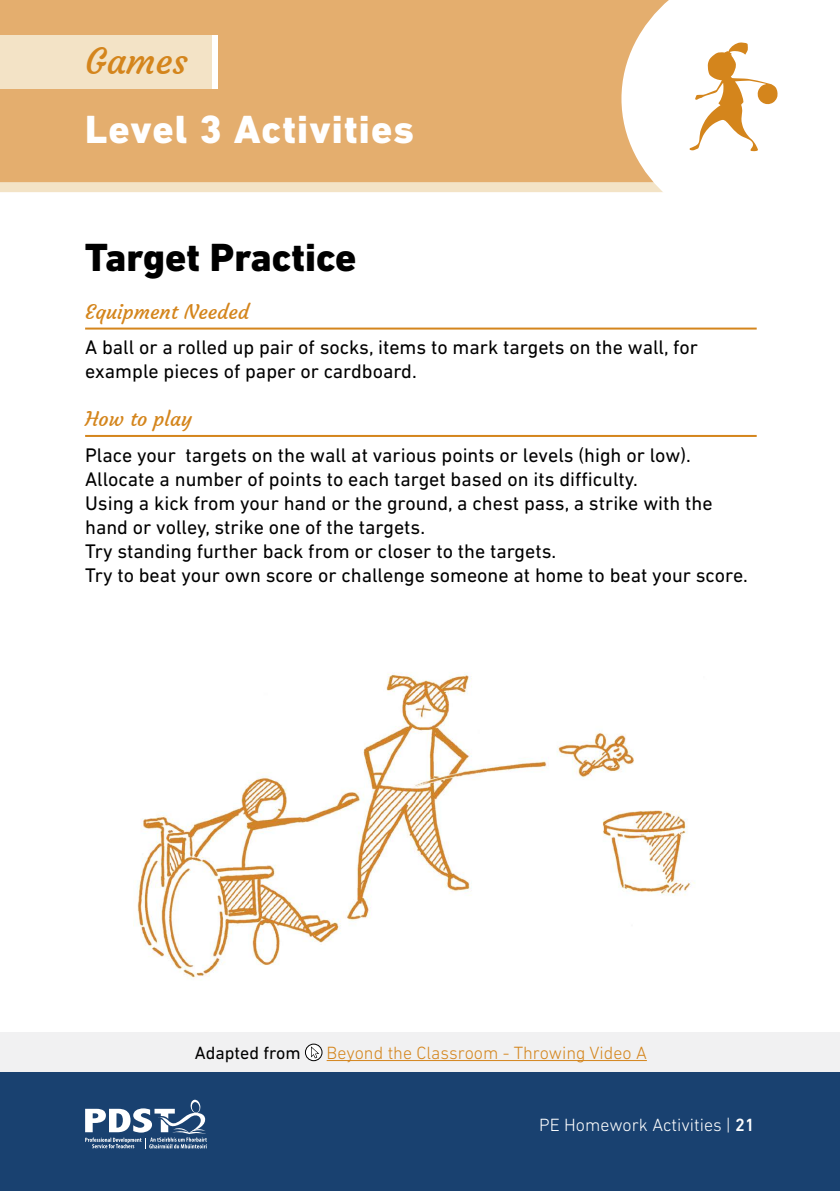
<style>
.page{position:relative;width:840px;height:1191px;background:#fff}
.page>*{position:absolute;margin:0;border:0;box-sizing:border-box;transform-origin:0 0}
.t1{font:800 40px "DIN Next LT Pro";letter-spacing:.03em;color:#fff}
.t2{font:800 40px "DIN Next LT Pro";color:#000}
.t3{font:36px "Courgette";color:#d4851c}
.t4{font:20px/24px "DIN Next LT Pro";color:#000}
.t5{font:20px "Courgette";color:#d4851c}
.t6{font:300 18px "DIN Next LT Pro";color:#d4851c}
.t7{font:300 18px "DIN Next LT Pro";color:#fff}
.t8{font:18px "DIN Next LT Pro";color:#000}
.s1{font-weight:500}
</style>
<div class="page">
<div style="left:0;top:1071px;width:839px;height:120px;background:#194170"></div>
<svg style="left:85px;top:1099px;width:122px;height:49px"></svg>
<div style="left:0;top:1032px;width:839px;height:39px;background:#f1f1f2"></div>
<div style="left:0;top:0;width:839px;height:186px;background:#e4ae6e"></div>
<div style="left:0;top:35px;width:214px;height:54px;background:#f3e3c6"></div>
<hr style="left:85px;top:327px;width:671px;height:2px;background:#d4851c">
<hr style="left:85px;top:435px;width:671px;height:2px;background:#d4851c">
<hr style="left:326px;top:1060px;width:320px;height:1px;background:#d4851c">
<svg style="left:305px;top:1044px;width:17px;height:16px"></svg>
<div style="left:305px;top:1043px;width:17px;height:18px;border:1px solid #000;border-radius:50%"></div>
<svg style="left:311px;top:1046px;width:8px;height:12px"></svg>
<div style="left:212px;top:35px;width:5px;height:54px;background:#fff"></div>
<div style="left:0;top:182px;width:839px;height:10px;background:#f3e3c6"></div>
<svg style="left:621px;top:0;width:218px;height:192px;background:#fcf8f3"></svg>
<svg style="left:689px;top:42px;width:88px;height:109px;background:#f3dec2"></svg>
<img style="left:137px;top:672px;width:558px;height:307px">
<h2 class="t3" style="left:85px;top:39px;width:104px">Games</h2>
<h1 class="t1" style="left:85px;top:105px;width:330px">Level 3 Activities</h1>
<h1 class="t2" style="left:85px;top:234px;width:273px">Target Practice</h1>
<p class="t5" style="left:85px;top:299px;width:165px">Equipment Needed</p>
<p class="t4" style="left:85px;top:335px;width:614px">A ball or a rolled up pair of socks, items to mark targets on the wall, for example pieces of paper or cardboard.</p>
<p class="t5" style="left:85px;top:407px;width:108px">How to play</p>
<p class="t4" style="left:85px;top:443px;width:664px">Place your targets on the wall at various points or levels (high or low).<br>Allocate a number of points to each target based on its difficulty.<br>Using a kick from your hand or the ground, a chest pass, a strike with the hand or volley, strike one of the targets.<br>Try standing further back from or closer to the targets.<br>Try to beat your own score or challenge someone at home to beat your score.</p>
<p class="t8" style="left:195px;top:1042px;width:107px">Adapted from</p>
<p class="t6" style="left:326px;top:1042px;width:321px">Beyond the Classroom - Throwing Video A</p>
<p class="t7" style="left:539px;top:1114px;width:217px">PE Homework Activities | <span class="s1">21</span></p>
</div>
